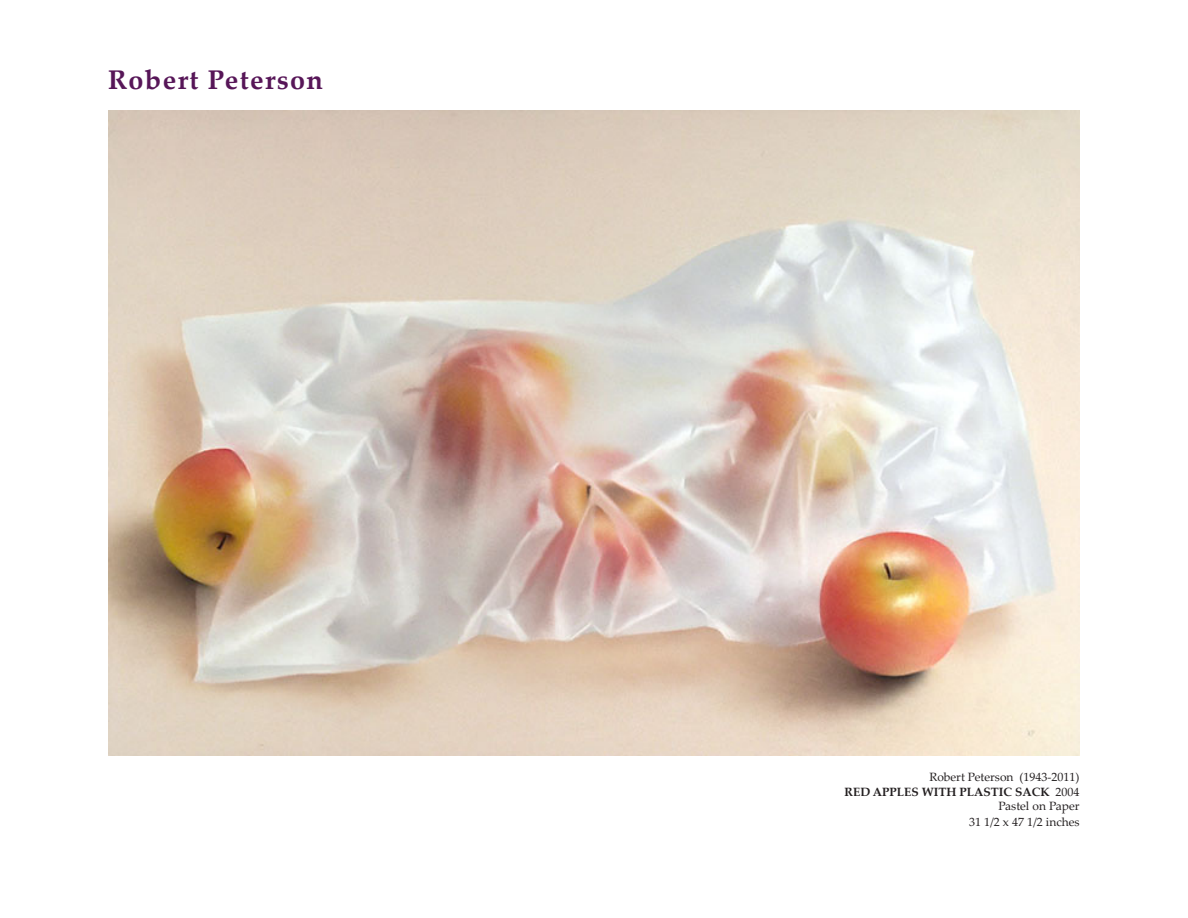
<style>
.page{position:relative;width:1188px;height:918px;background:#fff}
.page>*{position:absolute;margin:0;border:0;box-sizing:border-box;transform-origin:0 0}
.t1{font:700 27px "Palatino Linotype";letter-spacing:.05em;color:#571658}
.t2{font:12px "Palatino Linotype";color:#231f20}
.t3{font:700 12px "Palatino Linotype";color:#231f20}
.s1{font-weight:400}
</style>
<div class="page">
<img style="left:108px;top:110px;width:972px;height:646px">
<p class="t1" style="left:108px;top:60px;width:217px">Robert Peterson</p>
<p class="t2" style="left:929px;top:769px;width:152px">Robert Peterson (1943-2011)</p>
<p class="t3" style="left:845px;top:783px;width:237px">RED APPLES WITH PLASTIC SACK <span class="s1">2004</span></p>
<p class="t2" style="left:998px;top:798px;width:83px">Pastel on Paper</p>
<p class="t2" style="left:969px;top:814px;width:112px">31 1/2 x 47 1/2 inches</p>
</div>
